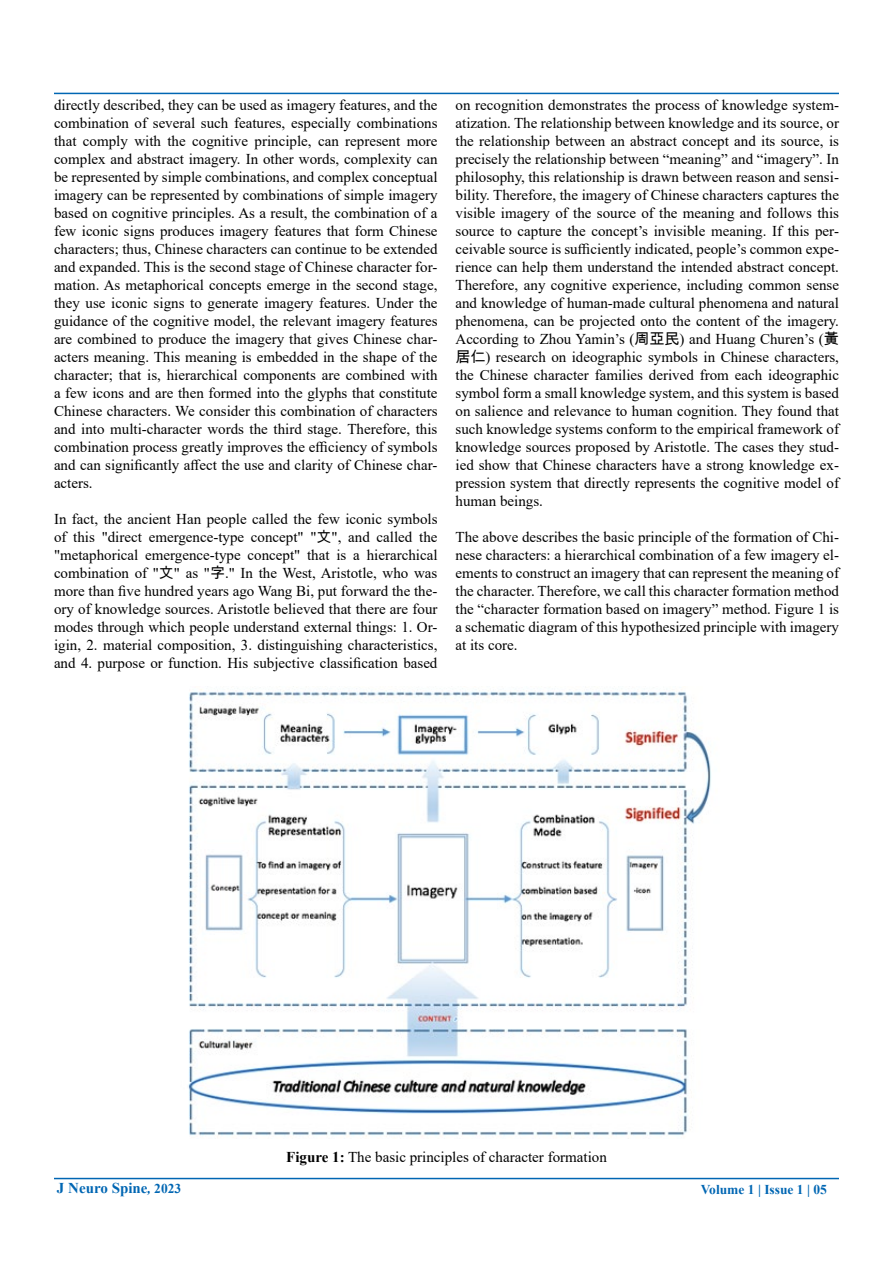
<style>
.page{position:relative;width:893px;height:1263px;background:#fff}
.page>*{position:absolute;margin:0;border:0;box-sizing:border-box;transform-origin:0 0}
.t1{font:15px/18px "Times New Roman";color:#000;text-align:justify}
.t2{font:700 15px "Times New Roman";color:#0066b3}
.t3{font:700 13.5px "Times New Roman";color:#0066b3}
.s1{font-family:"Arial Unicode MS"}
.s2{font-weight:700}
.s3{font-style:italic;font-size:13.5px}
.s4{font-size:13.5px}
</style>
<div class="page">
<hr style="left:54px;top:1178px;width:785px;height:1px;background:#0066b3">
<hr style="left:54px;top:93px;width:785px;height:1px;background:#0066b3">
<img style="left:188px;top:689px;width:523px;height:450px">
<p class="t1" style="left:54px;top:96px;width:385px">directly described, they can be used as imagery features, and the combination of several such features, especially combinations that comply with the cognitive principle, can represent more complex and abstract imagery. In other words, complexity can be represented by simple combinations, and complex conceptual imagery can be represented by combinations of simple imagery based on cognitive principles. As a result, the combination of a few iconic signs produces imagery features that form Chinese characters; thus, Chinese characters can continue to be extended and expanded. This is the second stage of Chinese character for&shy;mation. As metaphorical concepts emerge in the second stage, they use iconic signs to generate imagery features. Under the guidance of the cognitive model, the relevant imagery features are combined to produce the imagery that gives Chinese char&shy;acters meaning. This meaning is embedded in the shape of the character; that is, hierarchical components are combined with a few icons and are then formed into the glyphs that constitute Chinese characters. We consider this combination of characters and into multi-character words the third stage. Therefore, this combination process greatly improves the efficiency of symbols and can significantly affect the use and clarity of Chinese char&shy;acters.</p>
<p class="t1" style="left:54px;top:510px;width:385px">In fact, the ancient Han people called the few iconic symbols of this "direct emergence-type concept" "<span class="s1">文</span>", and called the "metaphorical emergence-type concept" that is a hierarchical combination of "<span class="s1">文</span>" as "<span class="s1">字</span>." In the West, Aristotle, who was more than five hundred years ago Wang Bi, put forward the the&shy;ory of knowledge sources. Aristotle believed that there are four modes through which people understand external things: 1. Or&shy;igin, 2. material composition, 3. distinguishing characteristics, and 4. purpose or function. His subjective classification based</p>
<p class="t1" style="left:455px;top:96px;width:385px">on recognition demonstrates the process of knowledge system&shy;atization. The relationship between knowledge and its source, or the relationship between an abstract concept and its source, is precisely the relationship between “meaning” and “imagery”. In philosophy, this relationship is drawn between reason and sensi&shy;bility. Therefore, the imagery of Chinese characters captures the visible imagery of the source of the meaning and follows this source to capture the concept’s invisible meaning. If this per&shy;ceivable source is sufficiently indicated, people’s common expe&shy;rience can help them understand the intended abstract concept.<br>Therefore, any cognitive experience, including common sense and knowledge of human-made cultural phenomena and natural phenomena, can be projected onto the content of the imagery.<br>According to Zhou Yamin’s (<span class="s1">周亞民</span>) and Huang Churen’s (<span class="s1">黃居仁</span>) research on ideographic symbols in Chinese characters, the Chinese character families derived from each ideographic symbol form a small knowledge system, and this system is based on salience and relevance to human cognition. They found that such knowledge systems conform to the empirical framework of knowledge sources proposed by Aristotle. The cases they stud&shy;ied show that Chinese characters have a strong knowledge ex&shy;pression system that directly represents the cognitive model of human beings.</p>
<p class="t1" style="left:455px;top:528px;width:385px">The above describes the basic principle of the formation of Chi&shy;nese characters: a hierarchical combination of a few imagery el&shy;ements to construct an imagery that can represent the meaning of the character. Therefore, we call this character formation method the “character formation based on imagery” method. Figure 1 is a schematic diagram of this hypothesized principle with imagery at its core.</p>
<p class="t1" style="left:286px;top:1148px;width:322px"><span class="s2">Figure 1:</span> The basic principles of character formation</p>
<p class="t2" style="left:57px;top:1177px;width:126px">J Neuro Spine<span class="s3">,</span> <span class="s4">2023</span></p>
<p class="t3" style="left:701px;top:1180px;width:128px">Volume 1 | Issue 1 | 05</p>
</div>
